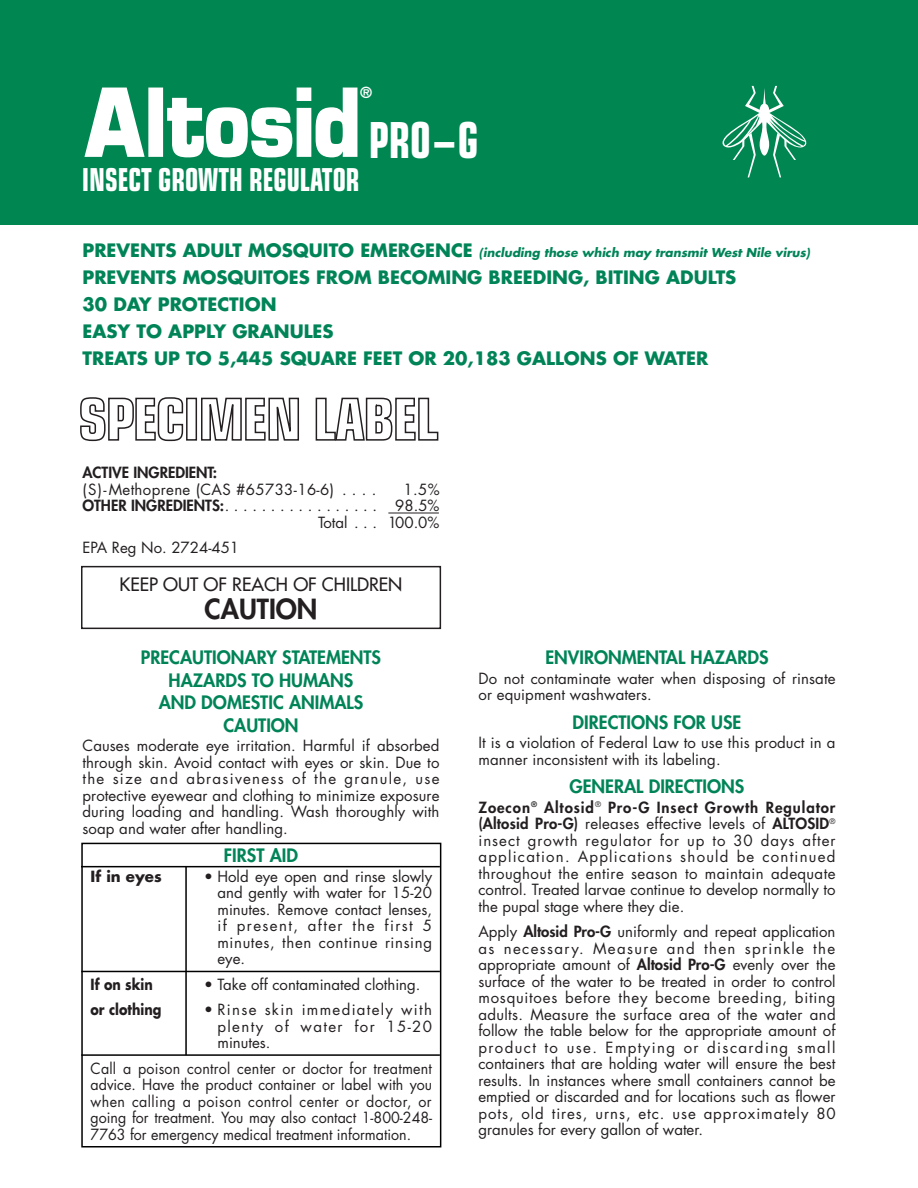
<style>
.page{position:relative;width:918px;height:1188px;background:#fff}
.page>*{position:absolute;margin:0;border:0;box-sizing:border-box;transform-origin:0 0}
.t1{font:700 condensed 49.65px "Eurostile";color:#fff;scale:.8 1}
.t2{font:700 condensed 31.65px "Eurostile";color:#fff;scale:.8 1}
.t3{font:800 27px "Futura";color:#231f20}
.t4{font:700 18px/27px "Futura";color:#008457}
.t5{font:800 18px/22.5px "Futura";color:#008457;text-align:center}
.t6{font:18px "Futura";color:#231f20}
.t7{font:700 15.15px "Eurostile";color:#fff}
.t8{font:15px/16.5px "Futura";letter-spacing:.005em;color:#231f20;text-align:justify}
.t9{font:15px/16.5px "Futura";letter-spacing:.005em;color:#231f20;text-align:justify;scale:.95 1}
.t10{font:15px "Futura";letter-spacing:.025em;color:#231f20}
.t11{font:700 15px "Futura";color:#231f20;scale:.85 1}
.t12{font:800 15px "Futura";color:#231f20}
.t13{font:700 15px "Futura";color:#231f20}
.t14{font:italic 700 12px "Futura";color:#008457}
.s1{font-style:normal;font-size:18px}
.s2{font-weight:800}
</style>
<div class="page">
<hr style="left:388px;top:513px;width:51px;height:1px;background:#231f20">
<div style="left:81px;top:566px;width:360px;height:63px;border:2px solid #231f20"></div>
<svg style="left:80px;top:397px;width:104px;height:44px"></svg>
<div style="left:186px;top:398px;width:11px;height:43px;border:2px solid #231f20"></div>
<svg style="left:201px;top:397px;width:98px;height:44px"></svg>
<svg style="left:315px;top:397px;width:123px;height:44px"></svg>
<div style="left:0;top:0;width:918px;height:225px;background:#008751"></div>
<svg style="left:722px;top:86px;width:85px;height:91px"></svg>
<svg style="left:84px;top:87px;width:61px;height:70px"></svg>
<div style="left:149px;top:88px;width:13px;height:68px;background:#fff"></div>
<div style="left:148px;top:88px;width:15px;height:69px;border:2px solid #fff"></div>
<svg style="left:167px;top:87px;width:191px;height:71px"></svg>
<div style="left:81px;top:843px;width:360px;height:305px;border:2px solid #000"></div>
<hr style="left:81px;top:866px;width:359px;height:1px;background:#000">
<hr style="left:81px;top:971px;width:359px;height:1px;background:#000">
<hr style="left:81px;top:1054px;width:359px;height:2px;background:#000">
<hr style="left:185px;top:867px;width:2px;height:188px;background:#000">
<p class="t7" style="left:360px;top:87px;width:14px">®</p>
<h1 class="t1" style="left:369px;top:122px;width:139px">PRO – G</h1>
<h2 class="t2" style="left:82px;top:168px;width:349px">INSECT GROWTH REGULATOR</h2>
<p class="t14" style="left:82px;top:247px;width:729px"><span class="s1">PREVENTS ADULT MOSQUITO EMERGENCE</span> (including those which may transmit West Nile virus)</p>
<p class="t4" style="left:82px;top:266px;width:655px">PREVENTS MOSQUITOES FROM BECOMING BREEDING, BITING ADULTS 30 DAY PROTECTION<br>EASY TO APPLY GRANULES<br>TREATS UP TO 5,445 SQUARE FEET OR 20,183 GALLONS OF WATER</p>
<p class="t12" style="left:82px;top:466px;width:136px">ACTIVE INGREDIENT:</p>
<p class="t10" style="left:82px;top:482px;width:296px">(S)-Methoprene (CAS #65733-16-6) . . . .</p>
<p class="t8" style="left:82px;top:482px;width:359px;text-align:right">1.5%<br><span class="s2">OTHER INGREDIENTS:</span>. . . . . . . . . . . . . . . . . 98.5%<br>Total . . . 100.0%</p>
<p class="t8" style="left:82px;top:541px;width:158px">EPA Reg No. 2724-451</p>
<p class="t6" style="left:120px;top:575px;width:284px">KEEP OUT OF REACH OF CHILDREN</p>
<h3 class="t3" style="left:205px;top:596px;width:114px">CAUTION</h3>
<p class="t5" style="left:141px;top:648px;width:242px">PRECAUTIONARY STATEMENTS<br>HAZARDS TO HUMANS<br>AND DOMESTIC ANIMALS<br>CAUTION</p>
<p class="t8" style="left:82px;top:739px;width:359px">Causes moderate eye irritation. Harmful if absorbed through skin. Avoid contact with eyes or skin. Due to the size and abrasiveness of the granule, use protective eyewear and clothing to minimize exposure during loading and handling. Wash thoroughly with soap and water after handling.</p>
<p class="t5" style="left:224px;top:846px;width:76px">FIRST AID</p>
<p class="t13" style="left:91px;top:869px;width:73px">If in eyes</p>
<p class="t8" style="left:218px;top:869px;width:216px;text-indent:-14px">• Hold eye open and rinse slowly and gently with water for 15-20 minutes. Remove contact lenses, if present, after the first 5 minutes, then continue rinsing eye.</p>
<p class="t11" style="left:91px;top:977px;width:75px">If on skin</p>
<p class="t8" style="left:204px;top:977px;width:218px">• Take off contaminated clothing.</p>
<p class="t11" style="left:91px;top:1003px;width:85px">or clothing</p>
<p class="t8" style="left:218px;top:1003px;width:216px;text-indent:-14px">• Rinse skin immediately with plenty of water for 15-20 minutes.</p>
<p class="t9" style="left:91px;top:1061px;width:361px">Call a poison control center or doctor for treatment advice. Have the product container or label with you when calling a poison control center or doctor, or going for treatment. You may also contact 1-800-248- 7763 for emergency medical treatment information.</p>
<p class="t5" style="left:546px;top:648px;width:225px">ENVIRONMENTAL HAZARDS</p>
<p class="t8" style="left:478px;top:671px;width:358px">Do not contaminate water when disposing of rinsate or equipment washwaters.</p>
<p class="t5" style="left:573px;top:712px;width:170px">DIRECTIONS FOR USE</p>
<p class="t8" style="left:478px;top:736px;width:358px">It is a violation of Federal Law to use this product in a manner inconsistent with its labeling.</p>
<p class="t5" style="left:570px;top:777px;width:176px">GENERAL DIRECTIONS</p>
<p class="t8" style="left:478px;top:800px;width:359px"><span class="s2">Zoecon</span><sup>®</sup> <span class="s2">Altosid</span><sup>®</sup> <span class="s2">Pro-G Insect Growth Regulator (Altosid Pro-G)</span> releases effective levels of <span class="s2">ALTOSID</span><sup>® </sup>insect growth regulator for up to 30 days after application. Applications should be continued throughout the entire season to maintain adequate control. Treated larvae continue to develop normally to the pupal stage where they die.</p>
<p class="t8" style="left:478px;top:925px;width:359px">Apply <span class="s2">Altosid Pro-G</span> uniformly and repeat application as necessary. Measure and then sprinkle the appropriate amount of <span class="s2">Altosid Pro-G</span> evenly over the surface of the water to be treated in order to control mosquitoes before they become breeding, biting adults. Measure the surface area of the water and follow the table below for the appropriate amount of product to use. Emptying or discarding small containers that are holding water will ensure the best results. In instances where small containers cannot be emptied or discarded and for locations such as flower pots, old tires, urns, etc. use approximately 80 granules for every gallon of water.</p>
</div>
